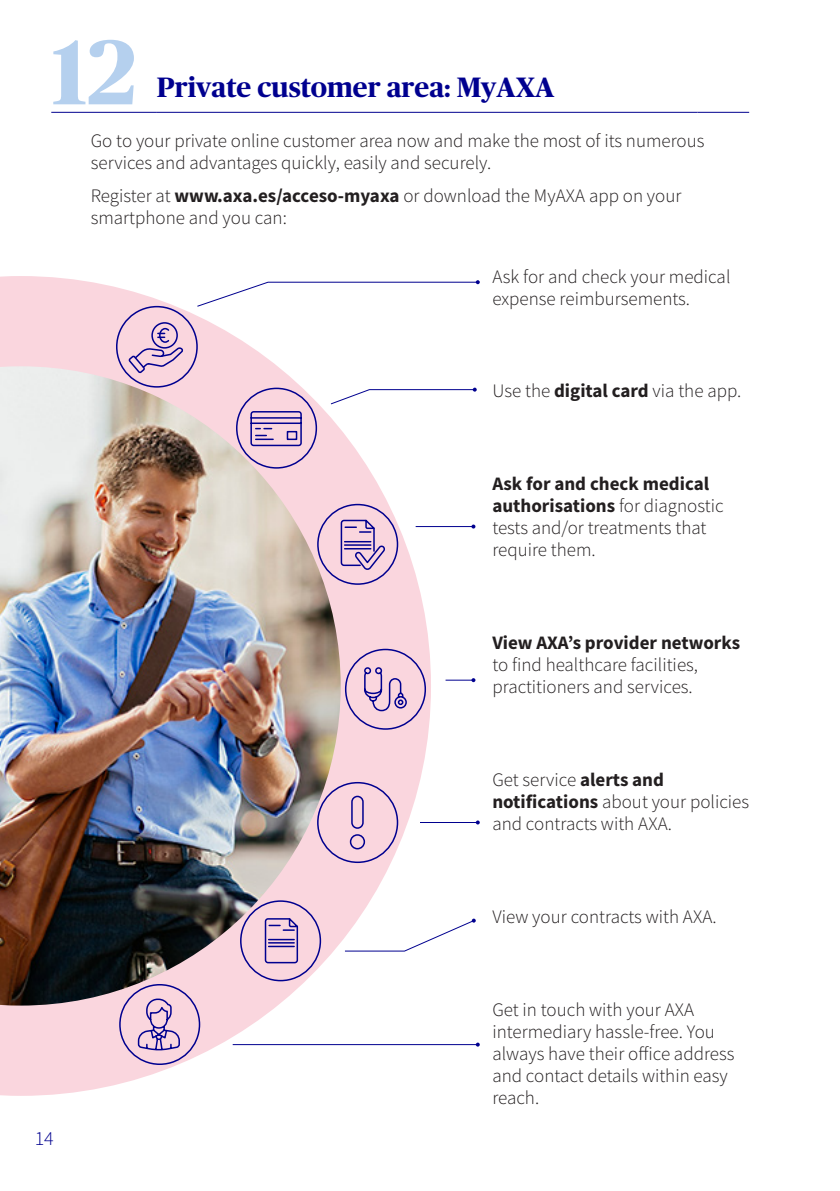
<style>
.page{position:relative;width:840px;height:1191px;background:#fff}
.page>*{position:absolute;margin:0;border:0;box-sizing:border-box;transform-origin:0 0}
.t1{font:700 91.6px "Publico Headline";color:#b5d0ee}
.t2{font:700 28px "Publico Headline";color:#00008f}
.t3{font:300 20px "Source Sans Pro";color:#00008f}
.t4{font:300 19px/22px "Source Sans Pro";color:#231f20}
.t5{font:700 19px "Source Sans Pro";color:#231f20}
.s1{font-weight:700}
</style>
<div class="page">
<svg style="left:0;top:276px;width:431px;height:819px"></svg>
<img style="left:0;top:366px;width:340px;height:639px">
<hr style="left:51px;top:112px;width:106px;height:1px;background:#00008f">
<hr style="left:157px;top:112px;width:540px;height:1px;background:#00008f">
<hr style="left:697px;top:112px;width:51px;height:1px;background:#00008f">
<div style="left:240px;top:900px;width:81px;height:81px;border:2px solid #00008f;border-radius:50%"></div>
<svg style="left:264px;top:915px;width:35px;height:49px;background:#c4a7cc"></svg>
<hr style="left:268px;top:945px;width:26px;height:2px;background:#00008f">
<div style="left:317px;top:504px;width:81px;height:81px;border:2px solid #00008f;border-radius:50%"></div>
<svg style="left:340px;top:517px;width:46px;height:52px;background:#c6a9cd"></svg>
<div style="left:345px;top:649px;width:81px;height:80px;border:2px solid #00008f;border-radius:50%"></div>
<svg style="left:363px;top:666px;width:44px;height:46px;background:#cbaecf"></svg>
<div style="left:119px;top:984px;width:81px;height:81px;border:2px solid #00008f;border-radius:50%"></div>
<svg style="left:137px;top:997px;width:44px;height:54px;background:#cbaecf"></svg>
<svg style="left:196px;top:280px;width:283px;height:27px"></svg>
<div style="left:317px;top:782px;width:81px;height:81px;border:2px solid #00008f;border-radius:50%"></div>
<div style="left:349px;top:834px;width:16px;height:15px;border:2px solid #00008f;border-radius:50%"></div>
<div style="left:351px;top:795px;width:12px;height:34px;border:2px solid #00008f;border-radius:5px"></div>
<hr style="left:232px;top:1044px;width:245px;height:1px;background:#00008f">
<svg style="left:475px;top:1042px;width:4px;height:4px"></svg>
<svg style="left:329px;top:387px;width:147px;height:18px"></svg>
<div style="left:236px;top:387px;width:81px;height:81px;border:2px solid #00008f;border-radius:50%"></div>
<svg style="left:249px;top:410px;width:53px;height:37px;background:#b89ec9"></svg>
<div style="left:116px;top:306px;width:82px;height:81px;border:2px solid #00008f;border-radius:50%"></div>
<div style="left:151px;top:322px;width:27px;height:26px;border:2px solid #00008f;border-radius:50%"></div>
<svg style="left:127px;top:327px;width:57px;height:48px;background:#d6b7d2"></svg>
<svg style="left:344px;top:918px;width:131px;height:34px"></svg>
<hr style="left:420px;top:822px;width:57px;height:1px;background:#00008f">
<svg style="left:445px;top:678px;width:30px;height:4px"></svg>
<hr style="left:415px;top:526px;width:58px;height:1px;background:#00008f">
<svg style="left:471px;top:524px;width:4px;height:4px"></svg>
<h1 class="t1" style="left:51px;top:6px;width:86px">12</h1>
<h2 class="t2" style="left:157px;top:67px;width:399px">Private customer area: MyAXA</h2>
<p class="t4" style="left:91px;top:130px;width:615px">Go to your private online customer area now and make the most of its numerous services and advantages quickly, easily and securely.</p>
<p class="t4" style="left:91px;top:185px;width:592px">Register at <span class="s1">www.axa.es/acceso-myaxa</span> or download the MyAXA app on your smartphone and you can:</p>
<p class="t4" style="left:492px;top:265px;width:239px">Ask for and check your medical expense reimbursements.</p>
<p class="t4" style="left:492px;top:380px;width:250px">Use the <span class="s1">digital card</span> via the app.</p>
<p class="t4" style="left:492px;top:473px;width:232px"><span class="s1">Ask for and check medical authorisations</span> for diagnostic tests and/or treatments that require them.</p>
<p class="t5" style="left:492px;top:630px;width:249px">View AXA’s provider networks</p>
<p class="t4" style="left:492px;top:654px;width:207px">to find healthcare facilities, practitioners and services.</p>
<p class="t4" style="left:492px;top:769px;width:258px">Get service <span class="s1">alerts and notifications</span> about your policies and contracts with AXA.</p>
<p class="t4" style="left:492px;top:906px;width:225px">View your contracts with AXA.</p>
<p class="t3" style="left:35px;top:1125px;width:21px">14</p>
<p class="t4" style="left:492px;top:998px;width:243px">Get in touch with your AXA intermediary hassle-free. You always have their office address and contact details within easy reach.</p>
</div>
